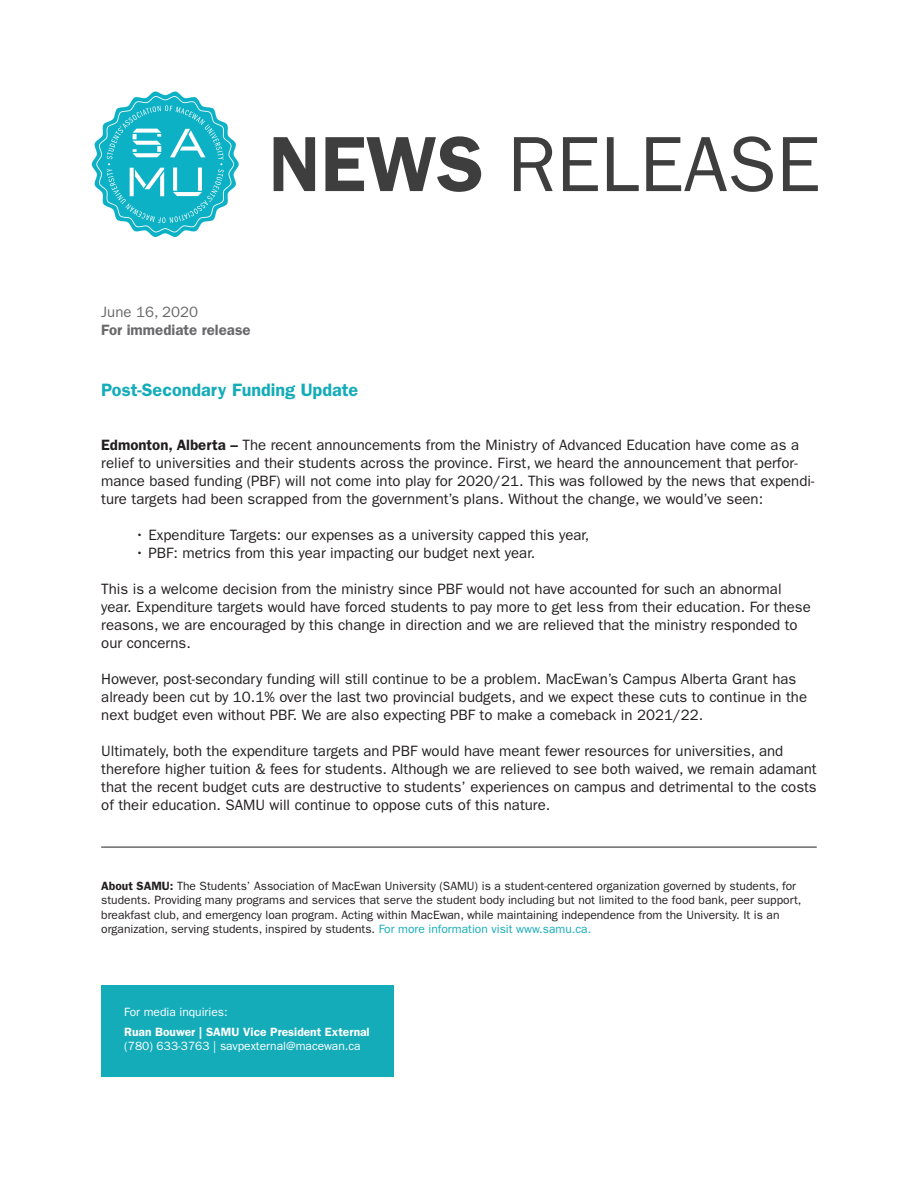
<style>
.page{position:relative;width:918px;height:1188px;background:#fff}
.page>*{position:absolute;margin:0;border:0;box-sizing:border-box;transform-origin:0 0}
.t1{font:78.6px "ITC Franklin Gothic Std";color:#3e3e3f}
.t2{font:600 18px "ITC Franklin Gothic Std";color:#15acba}
.t3{font:15px/18px "ITC Franklin Gothic Std";color:#231f20}
.t4{font:600 15px "ITC Franklin Gothic Std";color:#69696c}
.t5{font:15px "ITC Franklin Gothic Std";color:#69696c}
.t6{font:12px/14.4px "ITC Franklin Gothic Std";color:#231f20}
.t7{font:12px "ITC Franklin Gothic Std";color:#fff}
.t8{font:600 12px "ITC Franklin Gothic Std";color:#fff}
.s1{font-weight:600}
.s2{color:#15acba}
</style>
<div class="page">
<hr style="left:101px;top:847px;width:716px;height:1px;background:#231f20">
<svg style="left:92px;top:91px;width:147px;height:146px"></svg>
<div style="left:101px;top:986px;width:293px;height:91px;background:#15acba"></div>
<p class="t1" style="left:269px;top:119px;width:553px"><span class="s1">NEWS</span> RELEASE</p>
<p class="t5" style="left:101px;top:303px;width:99px">June 16, 2020</p>
<p class="t4" style="left:101px;top:321px;width:151px">For immediate release</p>
<p class="t2" style="left:101px;top:379px;width:259px">Post-Secondary Funding Update</p>
<p class="t3" style="left:101px;top:436px;width:715px"><span class="s1">Edmonton, Alberta –</span> The recent announcements from the Ministry of Advanced Education have come as a relief to universities and their students across the province. First, we heard the announcement that perfor&shy;mance based funding (PBF) will not come into play for 2020/21. This was followed by the news that expendi&shy;ture targets had been scrapped from the government’s plans. Without the change, we would’ve seen:</p>
<p class="t3" style="left:135px;top:526px;width:456px">• Expenditure Targets: our expenses as a university capped this year,</p>
<p class="t3" style="left:135px;top:544px;width:402px">• PBF: metrics from this year impacting our budget next year.</p>
<p class="t3" style="left:101px;top:580px;width:711px">This is a welcome decision from the ministry since PBF would not have accounted for such an abnormal year. Expenditure targets would have forced students to pay more to get less from their education. For these reasons, we are encouraged by this change in direction and we are relieved that the ministry responded to our concerns.</p>
<p class="t3" style="left:101px;top:670px;width:707px">However, post-secondary funding will still continue to be a problem. MacEwan’s Campus Alberta Grant has already been cut by 10.1% over the last two provincial budgets, and we expect these cuts to continue in the next budget even without PBF. We are also expecting PBF to make a comeback in 2021/22.</p>
<p class="t3" style="left:101px;top:742px;width:717px">Ultimately, both the expenditure targets and PBF would have meant fewer resources for universities, and therefore higher tuition &amp; fees for students. Although we are relieved to see both waived, we remain adamant that the recent budget cuts are destructive to students’ experiences on campus and detrimental to the costs of their education. SAMU will continue to oppose cuts of this nature.</p>
<p class="t6" style="left:101px;top:879px;width:702px"><span class="s1">About SAMU:</span> The Students’ Association of MacEwan University (SAMU) is a student-centered organization governed by students, for students. Providing many programs and services that serve the student body including but not limited to the food bank, peer support, breakfast club, and emergency loan program. Acting within MacEwan, while maintaining independence from the University. It is an</p>
<p class="t6" style="left:101px;top:922px;width:492px">organization, serving students, inspired by students. <span class="s2">For more information visit www.samu.ca.</span></p>
<p class="t7" style="left:124px;top:1005px;width:105px">For media inquiries:</p>
<p class="t8" style="left:124px;top:1025px;width:247px">Ruan Bouwer | SAMU Vice President External</p>
<p class="t7" style="left:124px;top:1039px;width:238px">(780) 633-3763 | savpexternal@macewan.ca</p>
</div>
